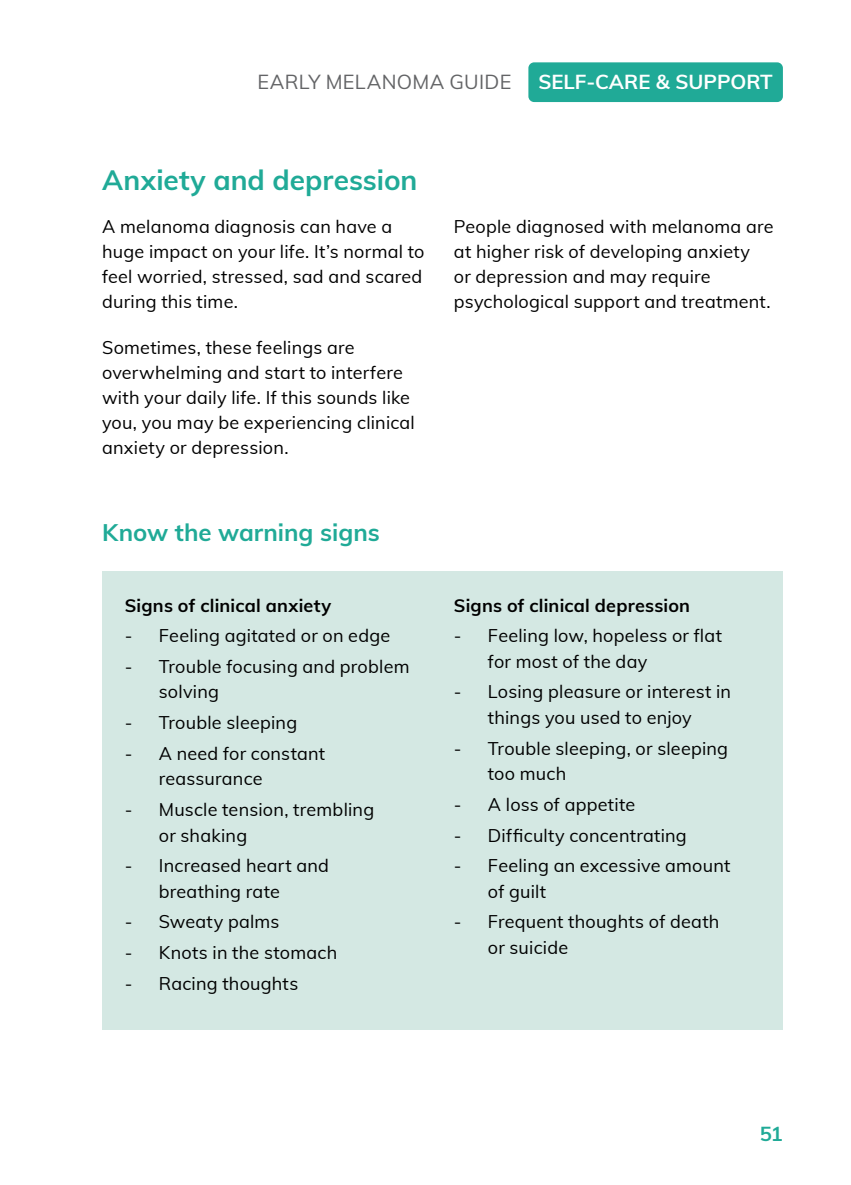
<style>
.page{position:relative;width:851px;height:1185px;background:#fff}
.page>*{position:absolute;margin:0;border:0;box-sizing:border-box;transform-origin:0 0}
.Body___BLACK{font:700 28px "Muli";color:#20aa97}
.Secondary_Heading{font:700 24px "Muli";color:#20aa97}
.t1{font:700 20.2px "Muli";color:#fff}
.t2{font:700 20.2px "Muli";color:#20aa97}
.t3{font:19.8px "Muli";letter-spacing:.015em;color:#636466}
.Body___BLACK-2{font:18px/25.2px "Muli";letter-spacing:.01em;color:#000}
.Body___BLACK-3{font:700 18px "Muli";letter-spacing:.01em;color:#000}
</style>
<div class="page">
<div style="left:102px;top:571px;width:680px;height:459px;background:#d4e8e3"></div>
<div style="left:528px;top:62px;width:254px;height:40px;background:#20aa97;border-radius:6px"></div>
<p class="t3" style="left:257px;top:67px;width:255px">EARLY MELANOMA GUIDE</p>
<p class="t1" style="left:538px;top:67px;width:236px">SELF-CARE &amp; SUPPORT</p>
<p class="Body___BLACK" style="left:102px;top:159px;width:317px">Anxiety and depression</p>
<p class="Body___BLACK-2" style="left:102px;top:213px;width:324px">A melanoma diagnosis can have a huge impact on your life. It’s normal to feel worried, stressed, sad and scared during this time.</p>
<p class="Body___BLACK-2" style="left:102px;top:334px;width:314px">Sometimes, these feelings are overwhelming and start to interfere with your daily life. If this sounds like you, you may be experiencing clinical anxiety or depression.</p>
<p class="Secondary_Heading" style="left:102px;top:515px;width:279px">Know the warning signs</p>
<p class="Body___BLACK-3" style="left:125px;top:592px;width:208px">Signs of clinical anxiety</p>
<p class="Body___BLACK-2" style="left:125px;top:622px;width:267px">- Feeling agitated or on edge</p>
<p class="Body___BLACK-2" style="left:159px;top:653px;width:252px;text-indent:-34px">- Trouble focusing and problem solving</p>
<p class="Body___BLACK-2" style="left:125px;top:709px;width:174px">- Trouble sleeping</p>
<p class="Body___BLACK-2" style="left:159px;top:740px;width:168px;text-indent:-34px">- A need for constant reassurance</p>
<p class="Body___BLACK-2" style="left:159px;top:796px;width:217px;text-indent:-34px">- Muscle tension, trembling or shaking</p>
<p class="Body___BLACK-2" style="left:159px;top:852px;width:171px;text-indent:-34px">- Increased heart and breathing rate</p>
<p class="Body___BLACK-2" style="left:125px;top:908px;width:156px">- Sweaty palms</p>
<p class="Body___BLACK-2" style="left:125px;top:939px;width:214px">- Knots in the stomach</p>
<p class="Body___BLACK-2" style="left:125px;top:970px;width:175px">- Racing thoughts</p>
<p class="Body___BLACK-2" style="left:454px;top:213px;width:321px">People diagnosed with melanoma are at higher risk of developing anxiety<br>or depression and may require psychological support and treatment.</p>
<p class="Body___BLACK-3" style="left:454px;top:592px;width:238px">Signs of clinical depression</p>
<p class="Body___BLACK-2" style="left:488px;top:622px;width:235px;text-indent:-34px">- Feeling low, hopeless or flat for most of the day</p>
<p class="Body___BLACK-2" style="left:454px;top:678px;width:279px;text-align:center">- Losing pleasure or interest in things you used to enjoy</p>
<p class="Body___BLACK-2" style="left:488px;top:735px;width:242px;text-indent:-34px">- Trouble sleeping, or sleeping too much</p>
<p class="Body___BLACK-2" style="left:454px;top:791px;width:183px">- A loss of appetite</p>
<p class="Body___BLACK-2" style="left:454px;top:821px;width:234px">- Difficulty concentrating</p>
<p class="Body___BLACK-2" style="left:488px;top:852px;width:244px;text-indent:-34px">- Feeling an excessive amount of guilt</p>
<p class="Body___BLACK-2" style="left:488px;top:908px;width:233px;text-indent:-34px">- Frequent thoughts of death or suicide</p>
<p class="t2" style="left:759px;top:1119px;width:25px">51</p>
</div>
